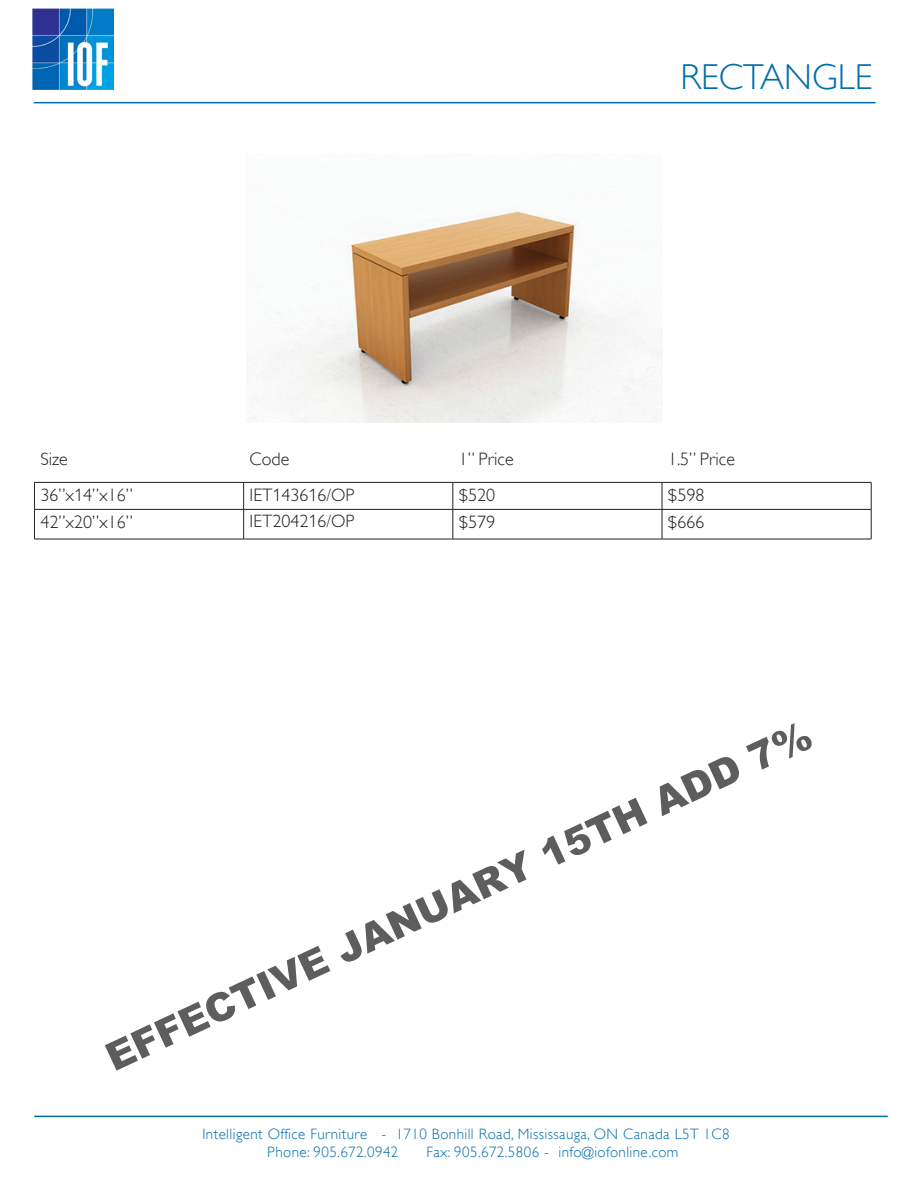
<style>
.page{position:relative;width:918px;height:1188px;background:#fff}
.page>*{position:absolute;margin:0;border:0;box-sizing:border-box;transform-origin:0 0}
.t1{font:900 39px "Arial";color:rgb(64 64 64/.85)}
.t2{font:300 36px "Gill Sans";color:#006eab}
.t3{font:300 18px "Gill Sans";color:#231f20}
.t4{font:300 18px "Gill Sans Nova";color:#231f20}
.t5{font:300 15px "Gill Sans";letter-spacing:.03em;color:#006eab}
.s1{font-family:"Gill Sans Nova"}
.s2{font-family:"Gill Sans"}
</style>
<div class="page">
<img style="left:33px;top:9px;width:81px;height:81px">
<hr style="left:34px;top:102px;width:842px;height:1px;background:#006eab">
<hr style="left:34px;top:1116px;width:854px;height:1px;background:#006eab">
<hr style="left:34px;top:482px;width:210px;height:1px;background:#231f20">
<hr style="left:244px;top:482px;width:209px;height:1px;background:#231f20">
<hr style="left:453px;top:482px;width:209px;height:1px;background:#231f20">
<hr style="left:662px;top:482px;width:209px;height:1px;background:#231f20">
<hr style="left:34px;top:509px;width:210px;height:1px;background:#231f20">
<svg style="left:34px;top:483px;width:1px;height:56px"></svg>
<hr style="left:244px;top:509px;width:209px;height:1px;background:#231f20">
<svg style="left:243px;top:483px;width:1px;height:56px"></svg>
<hr style="left:453px;top:509px;width:209px;height:1px;background:#231f20">
<svg style="left:453px;top:483px;width:1px;height:56px"></svg>
<hr style="left:662px;top:509px;width:209px;height:1px;background:#231f20">
<svg style="left:662px;top:483px;width:1px;height:56px"></svg>
<svg style="left:871px;top:483px;width:1px;height:56px"></svg>
<hr style="left:34px;top:539px;width:210px;height:1px;background:#231f20">
<hr style="left:244px;top:539px;width:209px;height:1px;background:#231f20">
<hr style="left:453px;top:539px;width:209px;height:1px;background:#231f20">
<hr style="left:662px;top:539px;width:209px;height:1px;background:#231f20">
<img style="left:252px;top:209px;width:411px;height:214px">
<p class="t2" style="left:681px;top:56px;width:193px">RECTANGLE</p>
<p class="t3" style="left:40px;top:448px;width:29px">Size</p>
<p class="t3" style="left:250px;top:448px;width:41px">Code</p>
<p class="t3" style="left:459px;top:448px;width:56px">1” Price</p>
<p class="t3" style="left:668px;top:448px;width:68px">1.5” Price</p>
<p class="t3" style="left:40px;top:484px;width:94px"><span class="s1">36</span>”x<span class="s1">14</span>”x16”</p>
<p class="t4" style="left:250px;top:484px;width:107px"><span class="s2">IET</span>143616/OP</p>
<p class="t4" style="left:459px;top:484px;width:38px"><span class="s2">$</span>520</p>
<p class="t4" style="left:668px;top:484px;width:38px"><span class="s2">$</span>598</p>
<p class="t3" style="left:40px;top:511px;width:94px">4<span class="s1">2</span>”x2<span class="s1">0</span>”x16”</p>
<p class="t4" style="left:250px;top:510px;width:106px">IET204216/OP</p>
<p class="t4" style="left:459px;top:511px;width:38px"><span class="s2">$</span>579</p>
<p class="t4" style="left:668px;top:511px;width:38px"><span class="s2">$</span>666</p>
<h1 class="t1" style="left:96px;top:1034px;width:775px;rotate:-25deg">EFFECTIVE JANUARY 15TH ADD 7%</h1>
<p class="t5" style="left:202px;top:1125px;width:529px">Intelligent Office Furniture - 1710 Bonhill Road, Mississauga, ON Canada L5T 1C8</p>
<p class="t5" style="left:267px;top:1143px;width:133px">Phone: 905.672.0942</p>
<p class="t5" style="left:426px;top:1143px;width:254px">Fax: 905.672.5806 - info@iofonline.com</p>
</div>
